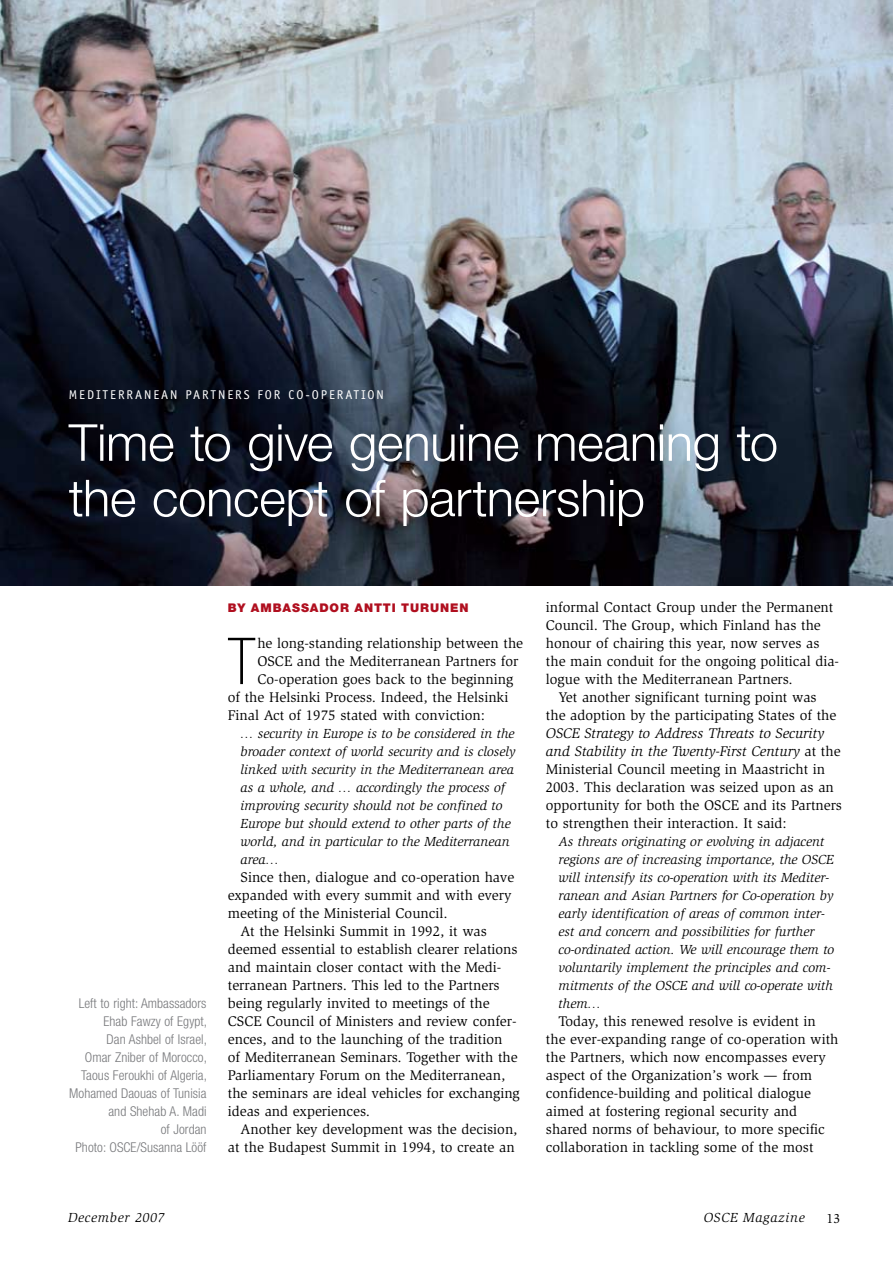
<style>
.page{position:relative;width:893px;height:1263px;background:#fff}
.page>*{position:absolute;margin:0;border:0;box-sizing:border-box;transform-origin:0 0}
.t1{font:100 condensed 64.8px "Helvetica Neue";color:#000}
.t2{font:300 51px/55.5px "Helvetica Neue";letter-spacing:-.01em;color:#fff}
.t3{font:14.4px/18px "Slimbach";color:#000}
.t4{font:italic 13.5px/18px "Slimbach";color:#000}
.t5{font:300 condensed 13.5px/18px "Helvetica Neue";letter-spacing:.005em;color:#77787b;text-align:right}
.t6{font:italic 13.5px "Slimbach";letter-spacing:.05em;color:#000}
.t7{font:13.5px "Slimbach";color:#000}
.t8{font:12.75px "Officina Sans";letter-spacing:.15em;color:#fff}
.t9{font:900 12px "Helvetica Neue";letter-spacing:.075em;color:#b00f1f}
.s1{font-style:italic}
</style>
<div class="page">
<img style="left:0;top:0;width:893px;height:586px">
<p class="t8" style="left:69px;top:387px;width:76px">ME DITE RRANEAN</p>
<p class="t8" style="left:185px;top:387px;width:34px">PARTNE</p>
<p class="t8" style="left:235px;top:387px;width:85px">RS FO R CO-OPE</p>
<p class="t8" style="left:337px;top:387px;width:17px">RATION</p>
<h2 class="t2" style="left:69px;top:414px;width:711px">Time to give genuine meaning to the concept of partnership</h2>
<p class="t5" style="left:69px;top:994px;width:139px">Left to right: Ambassadors<br>Ehab Fawzy of Egypt,<br>Dan Ashbel of Israel,<br>Omar Zniber of Morocco,<br>Taous Feroukhi of Algeria,<br>Mohamed Daouas of Tunisia and Shehab A. Madi<br>of Jordan<br>Photo: OSCE/Susanna Lööf</p>
<p class="t9" style="left:228px;top:601px;width:242px">BY AMBASSADOR ANTTI TURUNEN</p>
<h1 class="t1" style="left:228px;top:625px;width:29px">T</h1>
<p class="t3" style="left:257px;top:634px;width:267px">he long-standing relationship between the</p>
<p class="t3" style="left:257px;top:652px;width:263px">OSCE and the Mediterranean Partners for</p>
<p class="t3" style="left:257px;top:670px;width:257px">Co-operation goes back to the beginning</p>
<p class="t3" style="left:228px;top:688px;width:282px">of the Helsinki Process. Indeed, the Helsinki</p>
<p class="t3" style="left:228px;top:706px;width:259px">Final Act of 1975 stated with conviction:</p>
<p class="t4" style="left:241px;top:725px;width:277px">… security in Europe is to be considered in the broader context of world security and is closely linked with security in the Mediterranean area as a whole, and … accordingly the process of improving security should not be confined to Europe but should extend to other parts of the world, and in particular to the Mediterranean area…</p>
<p class="t3" style="left:241px;top:868px;width:275px">Since then, dialogue and co-operation have</p>
<p class="t3" style="left:228px;top:886px;width:285px">expanded with every summit and with every</p>
<p class="t3" style="left:228px;top:904px;width:221px">meeting of the Ministerial Council.</p>
<p class="t3" style="left:241px;top:922px;width:248px">At the Helsinki Summit in 1992, it was</p>
<p class="t3" style="left:228px;top:940px;width:291px">deemed essential to establish clearer relations</p>
<p class="t3" style="left:228px;top:958px;width:275px">and maintain closer contact with the Medi-</p>
<p class="t3" style="left:228px;top:976px;width:273px">terranean Partners. This led to the Partners</p>
<p class="t3" style="left:228px;top:994px;width:263px">being regularly invited to meetings of the</p>
<p class="t3" style="left:228px;top:1012px;width:290px">CSCE Council of Ministers and review confer-</p>
<p class="t3" style="left:228px;top:1030px;width:276px">ences, and to the launching of the tradition</p>
<p class="t3" style="left:228px;top:1048px;width:291px">of Mediterranean Seminars. Together with the</p>
<p class="t3" style="left:228px;top:1066px;width:279px">Parliamentary Forum on the Mediterranean,</p>
<p class="t3" style="left:228px;top:1084px;width:293px">the seminars are ideal vehicles for exchanging</p>
<p class="t3" style="left:228px;top:1102px;width:144px">ideas and experiences.</p>
<p class="t3" style="left:241px;top:1120px;width:278px">Another key development was the decision,</p>
<p class="t3" style="left:228px;top:1138px;width:288px">at the Budapest Summit in 1994, to create an</p>
<p class="t3" style="left:546px;top:598px;width:289px">informal Contact Group under the Permanent</p>
<p class="t3" style="left:546px;top:616px;width:276px">Council. The Group, which Finland has the</p>
<p class="t3" style="left:546px;top:634px;width:275px">honour of chairing this year, now serves as</p>
<p class="t3" style="left:546px;top:652px;width:295px">the main conduit for the ongoing political dia-</p>
<p class="t3" style="left:546px;top:670px;width:248px">logue with the Mediterranean Partners.</p>
<p class="t3" style="left:559px;top:688px;width:259px">Yet another significant turning point was</p>
<p class="t3" style="left:546px;top:706px;width:292px">the adoption by the participating States of the</p>
<p class="t3" style="left:546px;top:724px;width:298px"><span class="s1">OSCE Strategy to Address Threats to Security and Stability in the Twenty-First Century</span> at the Ministerial Council meeting in Maastricht in 2003. This declaration was seized upon as an opportunity for both the OSCE and its Partners to strengthen their interaction. It said:</p>
<p class="t4" style="left:559px;top:833px;width:277px">As threats originating or evolving in adjacent regions are of increasing importance, the OSCE will intensify its co-operation with its Mediter&shy;ranean and Asian Partners for Co-operation by early identification of areas of common inter&shy;est and concern and possibilities for further co-ordinated action. We will encourage them to voluntarily implement the principles and com&shy;mitments of the OSCE and will co-operate with them…</p>
<p class="t3" style="left:546px;top:1012px;width:294px;text-indent:13px">Today, this renewed resolve is evident in the ever-expanding range of co-operation with the Partners, which now encompasses every aspect of the Organization’s work — from confidence-building and political dialogue aimed at fostering regional security and shared norms of behaviour, to more specific collaboration in tackling some of the most</p>
<p class="t6" style="left:68px;top:1210px;width:98px">December 2007</p>
<p class="t6" style="left:704px;top:1210px;width:102px">OSCE Magazine</p>
<p class="t7" style="left:826px;top:1210px;width:15px">13</p>
</div>
